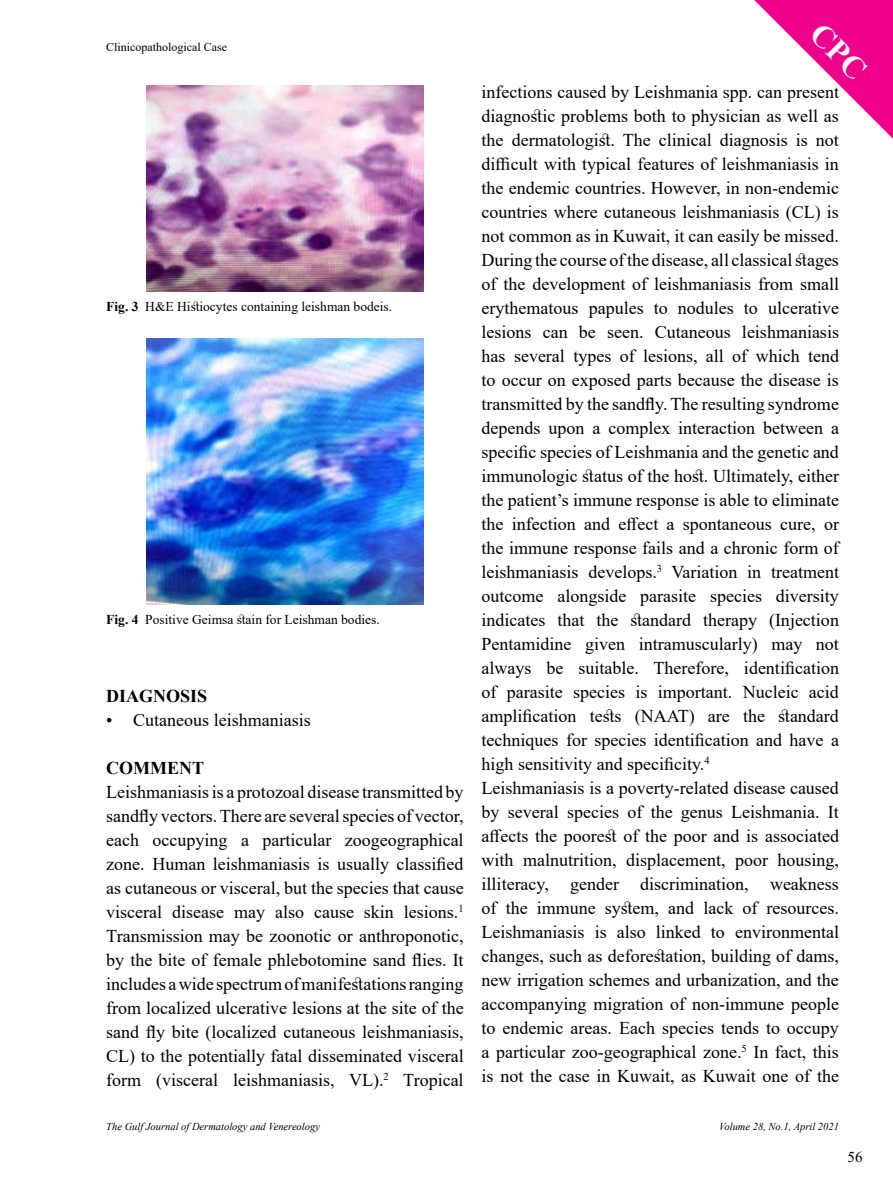
<style>
.page{position:relative;width:893px;height:1191px;background:#fff}
.page>*{position:absolute;margin:0;border:0;box-sizing:border-box;transform-origin:0 0}
.t1{font:18px/24px "Times New Roman";color:#000;text-align:justify}
.t2{font:700 18px "Times New Roman";color:#000}
.t3{font:15px "Times New Roman";color:#000}
.t4{font:13.5px "Times New Roman";color:#000}
.t5{font:12px "Times New Roman";color:#000}
.t6{font:italic 10.5px "Times New Roman";color:#000}
.s1{font-weight:700}
</style>
<div class="page">
<img style="left:147px;top:85px;width:276px;height:206px">
<img style="left:147px;top:338px;width:276px;height:266px">
<svg style="left:754px;top:0;width:139px;height:139px"></svg>
<p class="t5" style="left:106px;top:39px;width:122px">Clinicopathological Case</p>
<p class="t4" style="left:106px;top:297px;width:287px"><span class="s1">Fig. 3</span> H&amp;E Histiocytes containing leishman bodeis.</p>
<p class="t4" style="left:106px;top:609px;width:275px"><span class="s1">Fig. 4</span> Positive Geimsa stain for Leishman bodies.</p>
<p class="t2" style="left:106px;top:683px;width:103px">DIAGNOSIS</p>
<p class="t1" style="left:106px;top:707px;width:206px">• Cutaneous leishmaniasis</p>
<p class="t2" style="left:106px;top:755px;width:99px">COMMENT</p>
<p class="t1" style="left:106px;top:779px;width:359px">Leishmaniasis is a protozoal disease transmitted by sandfly vectors. There are several species of vector, each occupying a particular zoogeographical zone. Human leishmaniasis is usually classified as cutaneous or visceral, but the species that cause visceral disease may also cause skin lesions.<sup>1<br></sup>Transmission may be zoonotic or anthroponotic, by the bite of female phlebotomine sand flies. It includes a wide spectrum of manifestations ranging from localized ulcerative lesions at the site of the sand fly bite (localized cutaneous leishmaniasis, CL) to the potentially fatal disseminated visceral form (visceral leishmaniasis, VL).<sup>2</sup> Tropical</p>
<p class="t1" style="left:482px;top:79px;width:359px;text-align:left">infections caused by Leishmania spp. can present diagnostic problems both to physician as well as the dermatologist. The clinical diagnosis is not difficult with typical features of leishmaniasis in the endemic countries. However, in non-endemic countries where cutaneous leishmaniasis (CL) is not common as in Kuwait, it can easily be missed.<br>During the course of the disease, all classical stages of the development of leishmaniasis from small erythematous papules to nodules to ulcerative lesions can be seen. Cutaneous leishmaniasis has several types of lesions, all of which tend to occur on exposed parts because the disease is transmitted by the sandfly. The resulting syndrome depends upon a complex interaction between a specific species of Leishmania and the genetic and immunologic status of the host. Ultimately, either the patient’s immune response is able to eliminate the infection and effect a spontaneous cure, or the immune response fails and a chronic form of leishmaniasis develops.<sup>3</sup> Variation in treatment outcome alongside parasite species diversity indicates that the standard therapy (Injection Pentamidine given intramuscularly) may not always be suitable. Therefore, identification of parasite species is important. Nucleic acid amplification tests (NAAT) are the standard techniques for species identification and have a high sensitivity and specificity.<sup>4<br></sup>Leishmaniasis is a poverty-related disease caused by several species of the genus Leishmania. It affects the poorest of the poor and is associated with malnutrition, displacement, poor housing, illiteracy, gender discrimination, weakness of the immune system, and lack of resources.<br>Leishmaniasis is also linked to environmental changes, such as deforestation, building of dams, new irrigation schemes and urbanization, and the accompanying migration of non-immune people to endemic areas. Each species tends to occupy a particular zoo-geographical zone.<sup>5</sup> In fact, this is not the case in Kuwait, as Kuwait one of the</p>
<p class="t6" style="left:106px;top:1119px;width:215px">The Gulf Journal of Dermatology and Venereology</p>
<p class="t6" style="left:719px;top:1119px;width:121px">Volume 28, No.1, April 2021</p>
<p class="t3" style="left:847px;top:1146px;width:16px">56</p>
</div>
